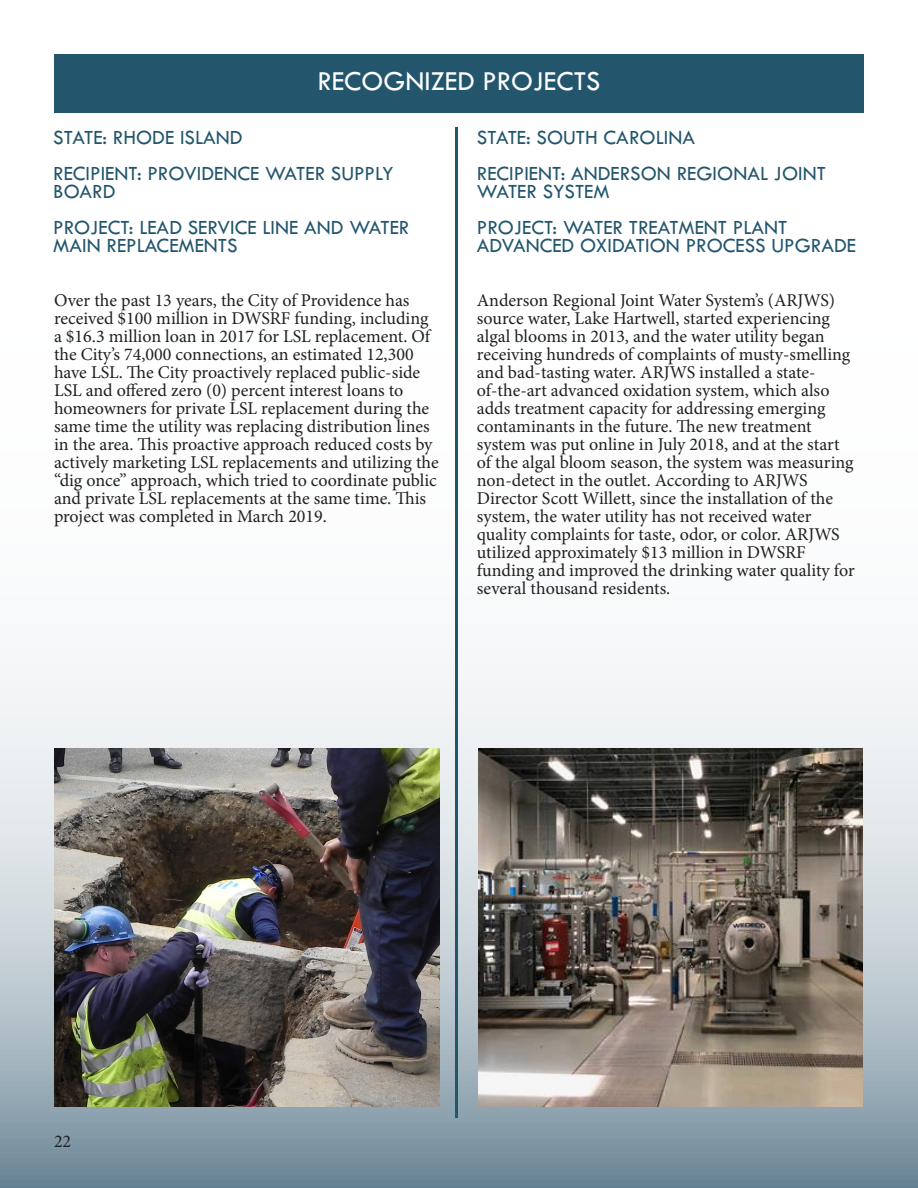
<style>
.page{position:relative;width:918px;height:1188px;background:#fff}
.page>*{position:absolute;margin:0;border:0;box-sizing:border-box;transform-origin:0 0}
.t1{font:28.5px "Tw Cen MT Std";color:#fff}
.t2{font:21px/36px "Tw Cen MT Std";color:#23566d}
.t3{font:18px/18px "Minion Pro";color:#231f20}
</style>
<div class="page">
<img style="left:0;top:112px;width:918px;height:1076px">
<hr style="left:455px;top:128px;width:3px;height:990px;background:#23566d">
<div style="left:54px;top:54px;width:810px;height:58px;background:#23566d"></div>
<img style="left:55px;top:748px;width:385px;height:359px">
<img style="left:478px;top:748px;width:385px;height:359px">
<h2 class="t1" style="left:318px;top:66px;width:284px">RECOGNIZED PROJECTS</h2>
<h3 class="t2" style="left:53px;top:120px;width:342px">STATE: RHODE ISLAND<br>RECIPIENT: PROVIDENCE WATER SUPPLY</h3>
<h3 class="t2" style="left:53px;top:174px;width:358px">BOARD<br>PROJECT: LEAD SERVICE LINE AND WATER</h3>
<h3 class="t2" style="left:53px;top:228px;width:186px">MAIN REPLACEMENTS</h3>
<h3 class="t2" style="left:477px;top:120px;width:351px">STATE: SOUTH CAROLINA<br>RECIPIENT: ANDERSON REGIONAL JOINT</h3>
<h3 class="t2" style="left:477px;top:174px;width:312px">WATER SYSTEM<br>PROJECT: WATER TREATMENT PLANT</h3>
<h3 class="t2" style="left:477px;top:228px;width:381px">ADVANCED OXIDATION PROCESS UPGRADE</h3>
<p class="t3" style="left:54px;top:291px;width:386px">Over the past 13 years, the City of Providence has received $100 million in DWSRF funding, including a $16.3 million loan in 2017 for LSL replacement. Of the City’s 74,000 connections, an estimated 12,300 have LSL. The City proactively replaced public-side LSL and offered zero (0) percent interest loans to homeowners for private LSL replacement during the same time the utility was replacing distribution lines in the area. This proactive approach reduced costs by actively marketing LSL replacements and utilizing the “dig once” approach, which tried to coordinate public and private LSL replacements at the same time. This project was completed in March 2019.</p>
<p class="t3" style="left:477px;top:291px;width:379px">Anderson Regional Joint Water System’s (ARJWS) source water, Lake Hartwell, started experiencing algal blooms in 2013, and the water utility began receiving hundreds of complaints of musty-smelling and bad-tasting water. ARJWS installed a state&shy;of-the-art advanced oxidation system, which also adds treatment capacity for addressing emerging contaminants in the future. The new treatment system was put online in July 2018, and at the start of the algal bloom season, the system was measuring non-detect in the outlet. According to ARJWS Director Scott Willett, since the installation of the system, the water utility has not received water quality complaints for taste, odor, or color. ARJWS utilized approximately $13 million in DWSRF funding and improved the drinking water quality for several thousand residents.</p>
<p class="t3" style="left:54px;top:1132px;width:19px">22</p>
</div>
